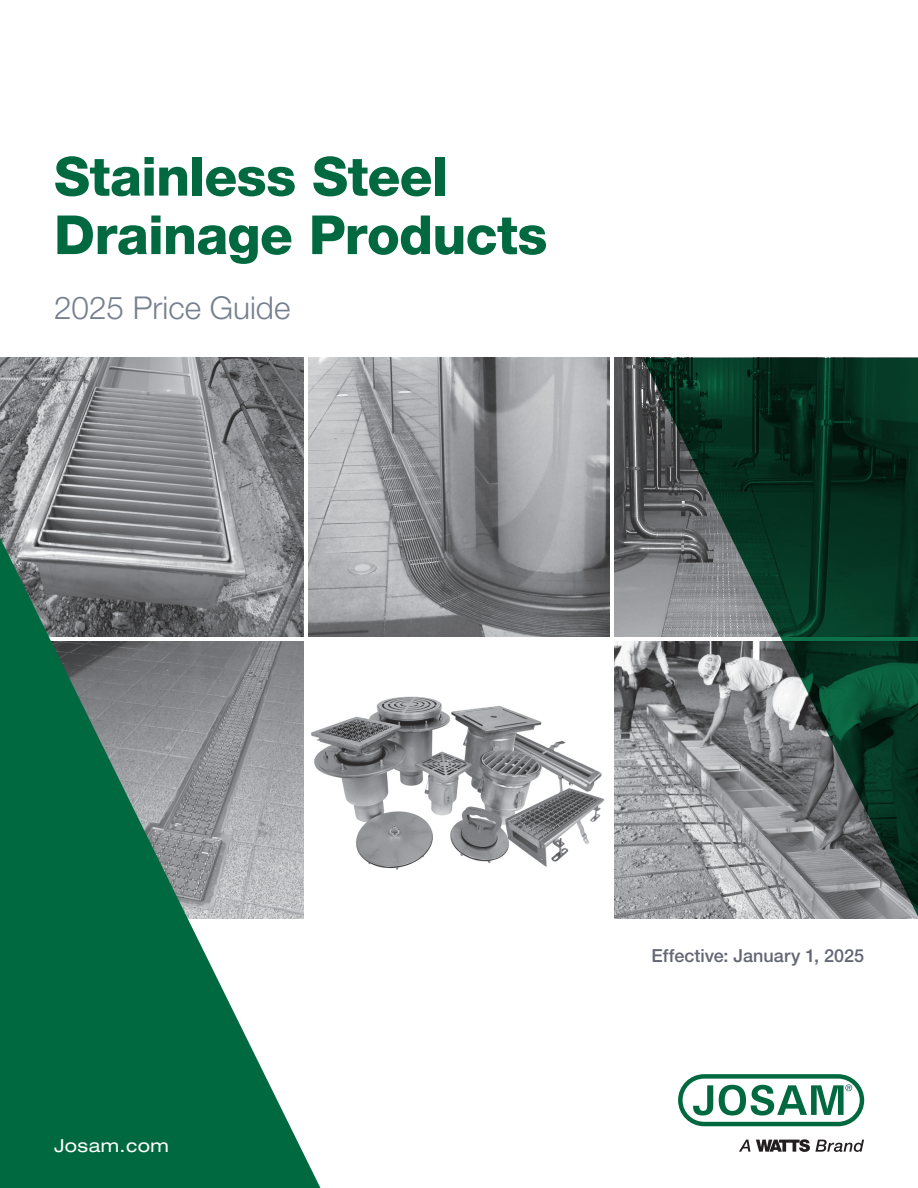
<style>
.page{position:relative;width:918px;height:1188px;background:#fff}
.page>*{position:absolute;margin:0;border:0;box-sizing:border-box;transform-origin:0 0}
.t1{font:800 54px/58.5px "Helvetica Neue LT Std";letter-spacing:-.015em;color:#00693f}
.t2{font:300 31.5px "Helvetica Neue LT Std";color:#757f8f}
.t3{font:500 18px "Helvetica Neue LT Std";color:#636775}
.t4{font:expanded 18px "Helvetica Neue LT Std";letter-spacing:.025em;color:#fff}
</style>
<div class="page">
<img style="left:309px;top:358px;width:300px;height:278px">
<img style="left:0;top:358px;width:303px;height:180px">
<img style="left:615px;top:358px;width:28px;height:278px">
<img style="left:320px;top:696px;width:284px;height:174px">
<img style="left:615px;top:641px;width:28px;height:278px">
<svg style="left:0;top:538px;width:320px;height:650px;fill:#00693f"></svg>
<svg style="left:643px;top:358px;width:275px;height:561px"></svg>
<svg style="left:739px;top:1140px;width:11px;height:12px"></svg>
<svg style="left:756px;top:1139px;width:108px;height:13px"></svg>
<div style="left:677px;top:1073px;width:189px;height:55px;border:7px solid #fff;border-radius:24px"></div>
<div style="left:680px;top:1076px;width:182px;height:48px;background:#fff;border-radius:24px"></div>
<div style="left:678px;top:1074px;width:186px;height:52px;border:4px solid #00693f;border-radius:24px"></div>
<svg style="left:693px;top:1085px;width:20px;height:30px"></svg>
<svg style="left:719px;top:1084px;width:133px;height:31px"></svg>
<p class="t1" style="left:54px;top:147px;width:495px">Stainless Steel<br>Drainage Products</p>
<p class="t2" style="left:54px;top:288px;width:238px">2025 Price Guide</p>
<p class="t4" style="left:54px;top:1135px;width:116px">Josam.com</p>
<p class="t3" style="left:651px;top:945px;width:214px">Effective: January 1, 2025</p>
</div>
